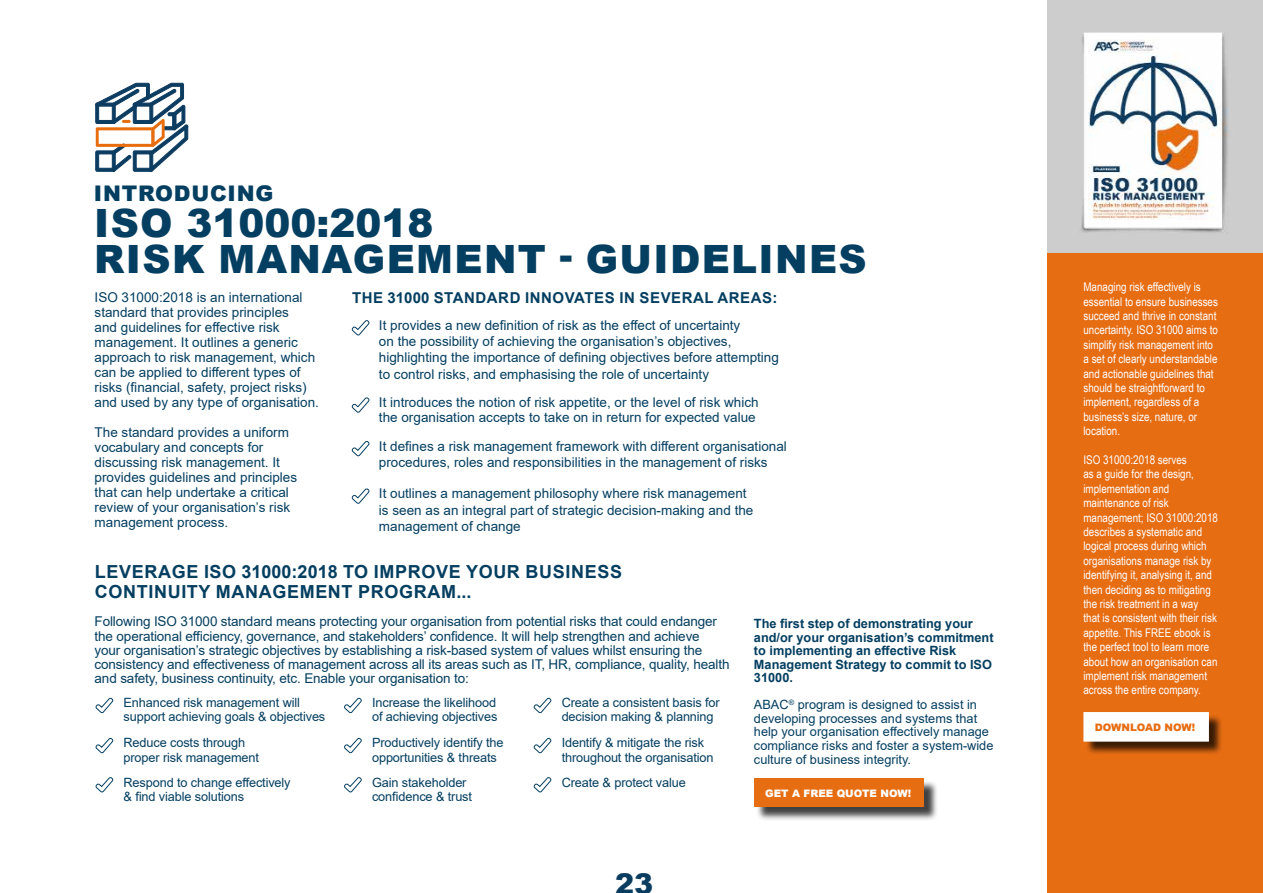
<style>
.page{position:relative;width:1263px;height:893px;background:#fff}
.page>*{position:absolute;margin:0;border:0;box-sizing:border-box;transform-origin:0 0}
.t1{font:900 39px/36px "Arial";letter-spacing:.035em;color:#043e60}
.t2{font:900 28.5px "Arial";color:#0a3c5f}
.t3{font:900 21.6px "Arial";letter-spacing:.035em;color:#043e60}
.t4{font:700 18px/19.5px "Arial";letter-spacing:.035em;color:#043e60}
.t5{font:700 15px "Arial";letter-spacing:.035em;color:#043e60}
.t6{font:13.5px/15px "Arial";color:#043e60}
.t7{font:12.75px/14.2px "Arial";letter-spacing:-.01em;color:#043e60}
.t8{font:700 12.75px/13.5px "Arial";color:#043e60}
.t9{font:12px/14.4px "Arial Narrow";color:#fff}
.t10{font:900 10.35px "Arial";color:#fff}
.t11{font:900 10.35px "Arial";color:#e76d13}
</style>
<div class="page">
<img style="left:1048px;top:0;width:215px;height:254px">
<div style="left:1048px;top:254px;width:215px;height:639px;background:#e76d13"></div>
<div style="left:1085px;top:714px;width:137px;height:42px;background:#000;opacity:.75"></div>
<div style="left:1083px;top:712px;width:126px;height:30px;background:#fff;border:1px solid #fff"></div>
<svg style="left:351px;top:320px;width:19px;height:16px"></svg>
<svg style="left:351px;top:397px;width:19px;height:16px"></svg>
<svg style="left:351px;top:441px;width:19px;height:16px"></svg>
<svg style="left:351px;top:488px;width:19px;height:16px"></svg>
<svg style="left:95px;top:697px;width:19px;height:16px"></svg>
<svg style="left:95px;top:737px;width:19px;height:17px"></svg>
<svg style="left:95px;top:777px;width:19px;height:16px"></svg>
<svg style="left:533px;top:777px;width:19px;height:16px"></svg>
<svg style="left:344px;top:697px;width:18px;height:16px"></svg>
<svg style="left:344px;top:737px;width:18px;height:17px"></svg>
<svg style="left:533px;top:738px;width:19px;height:16px"></svg>
<svg style="left:344px;top:777px;width:18px;height:16px"></svg>
<svg style="left:533px;top:697px;width:19px;height:16px"></svg>
<div style="left:756px;top:780px;width:182px;height:41px;background:#000;opacity:.75"></div>
<div style="left:754px;top:778px;width:170px;height:29px;background:#e76d13"></div>
<svg style="left:95px;top:83px;width:93px;height:88px"></svg>
<h3 class="t3" style="left:94px;top:177px;width:181px">INTRODUCING</h3>
<h1 class="t1" style="left:94px;top:204px;width:774px">ISO 31000:2018<br>RISK MANAGEMENT - GUIDELINES</h1>
<p class="t5" style="left:352px;top:287px;width:427px">THE 31000 STANDARD INNOVATES IN SEVERAL AREAS:</p>
<p class="t6" style="left:95px;top:290px;width:226px">ISO 31000:2018 is an international standard that provides principles<br>and guidelines for effective risk management. It outlines a generic approach to risk management, which can be applied to different types of risks (financial, safety, project risks) and used by any type of organisation.</p>
<p class="t6" style="left:95px;top:425px;width:204px">The standard provides a uniform vocabulary and concepts for discussing risk management. It provides guidelines and principles that can help undertake a critical review of your organisation’s risk management process.</p>
<p class="t6" style="left:379px;top:317px;width:401px;line-height:16.2px">It provides a new definition of risk as the effect of uncertainty<br>on the possibility of achieving the organisation’s objectives, highlighting the importance of defining objectives before attempting to control risks, and emphasising the role of uncertainty</p>
<p class="t6" style="left:379px;top:395px;width:381px;line-height:14.2px">It introduces the notion of risk appetite, or the level of risk which the organisation accepts to take on in return for expected value</p>
<p class="t6" style="left:379px;top:438px;width:409px;line-height:16.2px">It defines a risk management framework with different organisational procedures, roles and responsibilities in the management of risks</p>
<p class="t6" style="left:379px;top:485px;width:376px;line-height:16.2px">It outlines a management philosophy where risk management is seen as an integral part of strategic decision-making and the management of change</p>
<h3 class="t4" style="left:95px;top:563px;width:529px">LEVERAGE ISO 31000:2018 TO IMPROVE YOUR BUSINESS<br>CONTINUITY MANAGEMENT PROGRAM...</h3>
<p class="t6" style="left:95px;top:614px;width:636px;line-height:14.2px">Following ISO 31000 standard means protecting your organisation from potential risks that could endanger the operational efficiency, governance, and stakeholders’ confidence. It will help strengthen and achieve<br>your organisation’s strategic objectives by establishing a risk-based system of values whilst ensuring the consistency and effectiveness of management across all its areas such as IT, HR, compliance, quality, health and safety, business continuity, etc. Enable your organisation to:</p>
<p class="t7" style="left:124px;top:695px;width:203px">Enhanced risk management will support achieving goals &amp; objectives</p>
<p class="t7" style="left:124px;top:736px;width:137px">Reduce costs through proper risk management</p>
<p class="t7" style="left:124px;top:775px;width:169px">Respond to change effectively</p>
<p class="t7" style="left:562px;top:775px;width:126px">Create &amp; protect value</p>
<p class="t7" style="left:124px;top:789px;width:122px">&amp; find viable solutions</p>
<p class="t8" style="left:754px;top:617px;width:241px">The first step of demonstrating your and/or your organisation’s commitment to implementing an effective Risk<br>Management Strategy to commit to ISO<br>31000.</p>
<p class="t7" style="left:754px;top:698px;width:241px;line-height:13.6px">ABAC<sup>®</sup> program is designed to assist in developing processes and systems that help your organisation effectively manage compliance risks and foster a system-wide culture of business integrity.</p>
<p class="t10" style="left:765px;top:786px;width:147px">GET A FREE QUOTE NOW!</p>
<p class="t7" style="left:562px;top:695px;width:159px">Create a consistent basis for decision making &amp; planning</p>
<p class="t7" style="left:372px;top:695px;width:127px">Increase the likelihood of achieving objectives</p>
<p class="t7" style="left:372px;top:736px;width:133px">Productively identify the opportunities &amp; threats</p>
<p class="t7" style="left:562px;top:736px;width:153px">Identify &amp; mitigate the risk throughout the organisation</p>
<p class="t7" style="left:372px;top:775px;width:102px">Gain stakeholder confidence &amp; trust</p>
<h2 class="t2" style="left:615px;top:863px;width:40px">23</h2>
<p class="t9" style="left:1083px;top:279px;width:136px">Managing risk effectively is essential to ensure businesses succeed and thrive in constant uncertainty. ISO 31000 aims to simplify risk management into a set of clearly understandable and actionable guidelines that should be straightforward to implement, regardless of a business’s size, nature, or location.</p>
<p class="t9" style="left:1083px;top:452px;width:136px">ISO 31000:2018 serves<br>as a guide for the design, implementation and maintenance of risk management; ISO 31000:2018 describes a systematic and logical process during which organisations manage risk by identifying it, analysing it, and then deciding as to mitigating the risk treatment in a way<br>that is consistent with their risk appetite. This FREE ebook is the perfect tool to learn more about how an organisation can implement risk management across the entire company.</p>
<p class="t11" style="left:1095px;top:720px;width:102px">DOWNLOAD NOW!</p>
</div>
